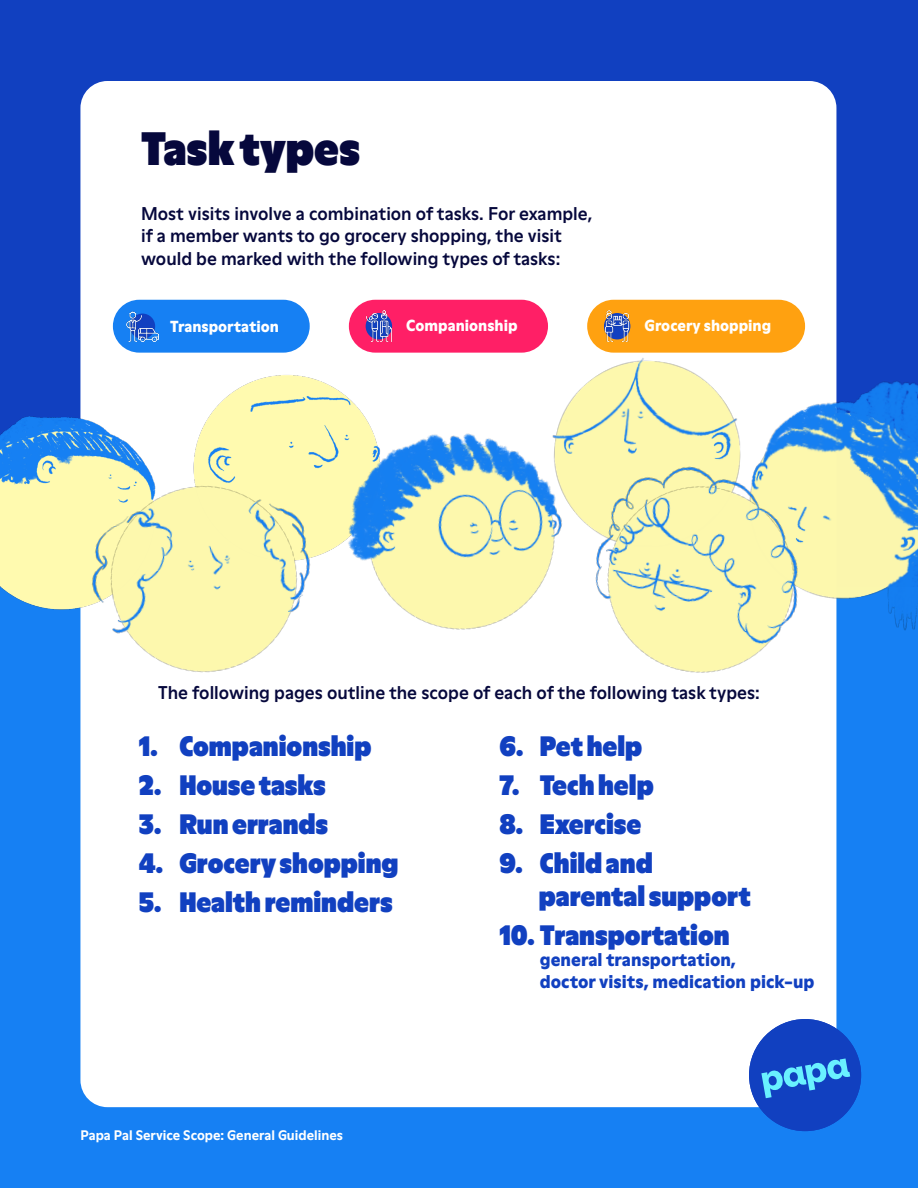
<style>
.page{position:relative;width:918px;height:1188px;background:#1140c0}
.page>*{position:absolute;margin:0;border:0;box-sizing:border-box;transform-origin:0 0}
.t1{font:900 45px "Moderne LL";color:#06083c}
.t2{font:900 27px/32.4px "Moderne LL";color:#1140c0}
.t3{font:500 18px/22.5px "Moderne LL";color:#06083c}
.t4{font:900 18px/21.6px "Moderne LL";color:#1140c0}
.t5{font:900 15.6px "Moderne LL";color:#fff}
.t6{font:700 13.5px "Moderne LL";color:#fff}
</style>
<div class="page">
<div style="left:0;top:587px;width:918px;height:601px;background:#1680f3"></div>
<div style="left:80px;top:81px;width:756px;height:1026px;background:#fff;border-radius:27px"></div>
<div style="left:113px;top:300px;width:197px;height:53px;background:#1680f3;border-radius:26px"></div>
<img style="left:126px;top:311px;width:9px;height:31px">
<div style="left:349px;top:300px;width:199px;height:53px;background:#ff1f66;border-radius:26px"></div>
<img style="left:836px;top:337px;width:82px;height:294px">
<img style="left:492px;top:299px;width:314px;height:86px">
<img style="left:135px;top:301px;width:258px;height:89px">
<img style="left:282px;top:342px;width:372px;height:288px">
<img style="left:0;top:350px;width:214px;height:254px">
<img style="left:506px;top:385px;width:374px;height:374px">
<img style="left:30px;top:390px;width:363px;height:363px">
<div style="left:749px;top:1019px;width:112px;height:112px;background:#1140c0;border-radius:50%"></div>
<svg style="left:761px;top:1058px;width:89px;height:40px"></svg>
<h1 class="t1" style="left:141px;top:116px;width:221px">Task types</h1>
<p class="t3" style="left:141px;top:201px;width:453px">Most visits involve a combination of tasks. For example, if a member wants to go grocery shopping, the visit would be marked with the following types of tasks:</p>
<p class="t5" style="left:170px;top:316px;width:110px">Transportation</p>
<p class="t5" style="left:406px;top:315px;width:113px">Companionship</p>
<p class="t5" style="left:645px;top:315px;width:128px">Grocery shopping</p>
<p class="t3" style="left:158px;top:680px;width:603px">The following pages outline the scope of each of the following task types:</p>
<h2 class="t2" style="left:139px;top:729px;width:234px">1. Companionship</h2>
<h2 class="t2" style="left:139px;top:768px;width:189px">2. House tasks</h2>
<h2 class="t2" style="left:139px;top:807px;width:191px">3. Run errands</h2>
<h2 class="t2" style="left:139px;top:846px;width:261px">4. Grocery shopping</h2>
<h2 class="t2" style="left:139px;top:885px;width:255px">5. Health reminders</h2>
<p class="t6" style="left:80px;top:1125px;width:264px">Papa Pal Service Scope: General Guidelines</p>
<h2 class="t2" style="left:499px;top:729px;width:144px">6. Pet help</h2>
<h2 class="t2" style="left:499px;top:768px;width:156px">7. Tech help</h2>
<h2 class="t2" style="left:499px;top:807px;width:144px">8. Exercise</h2>
<h2 class="t2" style="left:539px;top:846px;width:213px;text-indent:-39px">9. Child and parental support</h2>
<h2 class="t2" style="left:499px;top:918px;width:232px">10. Transportation</h2>
<p class="t4" style="left:540px;top:948px;width:276px">general transportation,<br>doctor visits, medication pick-up</p>
</div>
